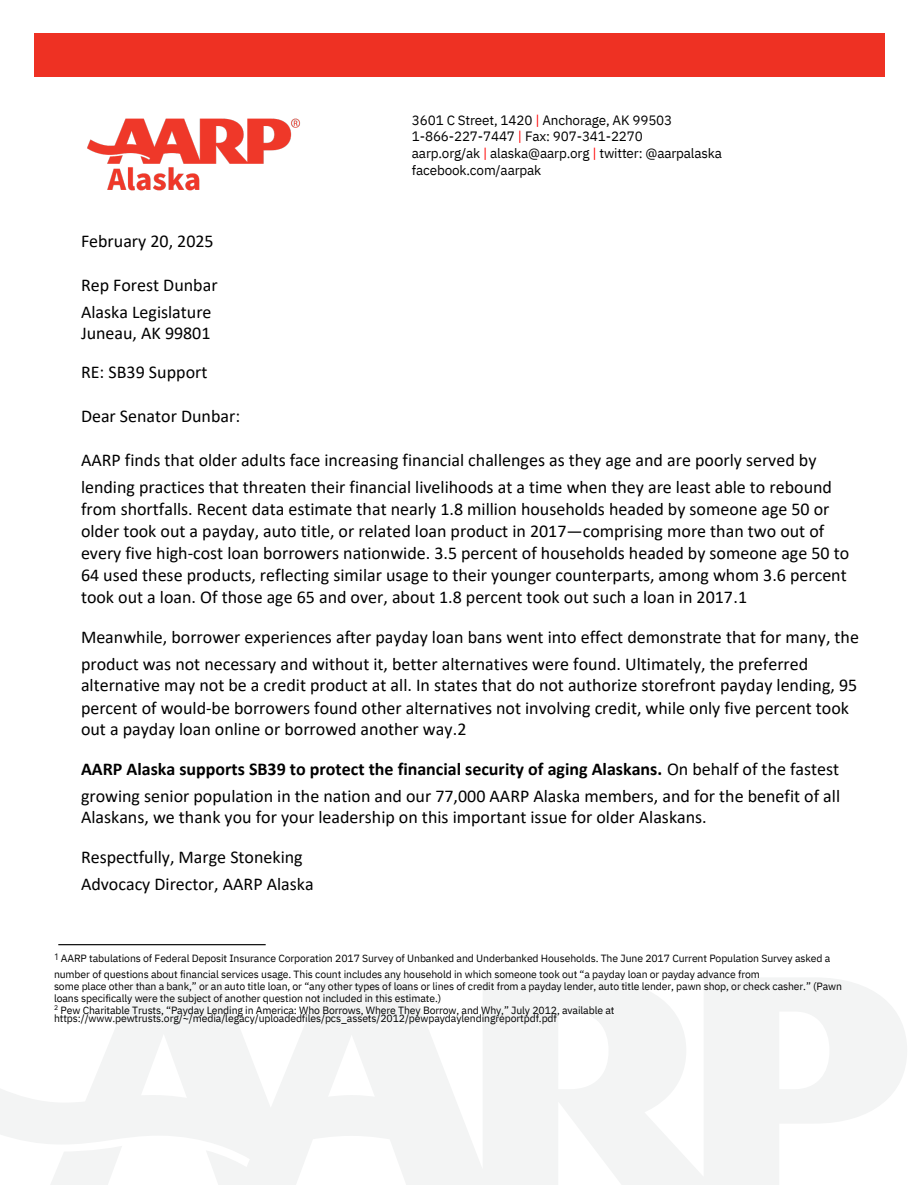
<style>
.page{position:relative;width:918px;height:1188px;background:#fff}
.page>*{position:absolute;margin:0;border:0;box-sizing:border-box;transform-origin:0 0}
.t1{font:18px/21.9px "Calibri";color:#000}
.t2{font:13.5px/16.8px "IBM Plex Sans";letter-spacing:-.01em;color:#000}
.t3{font:10.5px "IBM Plex Sans";letter-spacing:-.01em;color:#000}
.t4{font:9px "Open Sans";color:#000}
.t5{font:6.9px "IBM Plex Sans";color:#000}
.s1{color:#f00}
.s2{font-weight:700}
</style>
<div class="page">
<img style="left:58px;top:944px;width:208px;height:1px">
<svg style="left:0;top:978px;width:907px;height:207px;fill:#f3f4f4"></svg>
<div style="left:34px;top:34px;width:850px;height:43px;background:#ee3123"></div>
<img style="left:87px;top:118px;width:213px;height:73px">
<h2 class="t2" style="left:412px;top:111px;width:312px">3601 C Street, 1420 <span class="s1">|</span> Anchorage, AK 99503<br>1-866-227-7447 <span class="s1">|</span> Fax: 907-341-2270<br>aarp.org/ak <span class="s1">|</span> alaska@aarp.org <span class="s1">|</span> twitter: @aarpalaska facebook.com/aarpak</h2>
<h1 class="t1" style="left:81px;top:231px;width:134px">February 20, 2025</h1>
<h1 class="t1" style="left:81px;top:273px;width:138px;line-height:27px">Rep Forest Dunbar<br>Alaska Legislature</h1>
<h1 class="t1" style="left:81px;top:324px;width:131px">Juneau, AK 99801</h1>
<h1 class="t1" style="left:81px;top:363px;width:128px">RE: SB39 Support</h1>
<h1 class="t1" style="left:81px;top:407px;width:161px">Dear Senator Dunbar:</h1>
<h1 class="t1" style="left:81px;top:448px;width:753px;line-height:27px">AARP finds that older adults face increasing financial challenges as they age and are poorly served by lending practices that threaten their financial livelihoods at a time when they are least able to rebound</h1>
<h1 class="t1" style="left:81px;top:499px;width:770px">from shortfalls. Recent data estimate that nearly 1.8 million households headed by someone age 50 or older took out a payday, auto title, or related loan product in 2017—comprising more than two out of every five high-cost loan borrowers nationwide. 3.5 percent of households headed by someone age 50 to 64 used these products, reflecting similar usage to their younger counterparts, among whom 3.6 percent took out a loan. Of those age 65 and over, about 1.8 percent took out such a loan in 2017.1</h1>
<h1 class="t1" style="left:81px;top:625px;width:780px;line-height:27px">Meanwhile, borrower experiences after payday loan bans went into effect demonstrate that for many, the product was not necessary and without it, better alternatives were found. Ultimately, the preferred</h1>
<h1 class="t1" style="left:81px;top:676px;width:778px">alternative may not be a credit product at all. In states that do not authorize storefront payday lending, 95 percent of would-be borrowers found other alternatives not involving credit, while only five percent took out a payday loan online or borrowed another way.2</h1>
<p class="t1" style="left:81px;top:757px;width:761px;line-height:27px"><span class="s2">AARP Alaska supports SB39 to protect the financial security of aging Alaskans.</span> On behalf of the fastest growing senior population in the nation and our 77,000 AARP Alaska members, and for the benefit of all</p>
<p class="t1" style="left:81px;top:808px;width:627px">Alaskans, we thank you for your leadership on this important issue for older Alaskans.</p>
<p class="t1" style="left:81px;top:845px;width:234px;line-height:27px">Respectfully, Marge Stoneking<br>Advocacy Director, AARP Alaska</p>
<p class="t4" style="left:54px;top:950px;width:7px">1</p>
<p class="t3" style="left:61px;top:951px;width:771px">AARP tabulations of Federal Deposit Insurance Corporation 2017 Survey of Unbanked and Underbanked Households. The June 2017 Current Population Survey asked a</p>
<p class="t3" style="left:54px;top:967px;width:707px">number of questions about financial services usage. This count includes any household in which someone took out “a payday loan or payday advance from</p>
<p class="t3" style="left:54px;top:980px;width:790px">some place other than a bank,” or an auto title loan, or “any other types of loans or lines of credit from a payday lender, auto title lender, pawn shop, or check casher.” (Pawn</p>
<p class="t3" style="left:54px;top:991px;width:389px">loans specifically were the subject of another question not included in this estimate.)</p>
<p class="t3" style="left:61px;top:1003px;width:555px">Pew Charitable Trusts, “Payday Lending in America: Who Borrows, Where They Borrow, and Why,” July 2012, available at</p>
<p class="t3" style="left:54px;top:1011px;width:504px">https://www.pewtrusts.org/~/media/legacy/uploadedfiles/pcs_assets/2012/pewpaydaylendingreportpdf.pdf</p>
<p class="t5" style="left:54px;top:1003px;width:6px">2</p>
</div>
